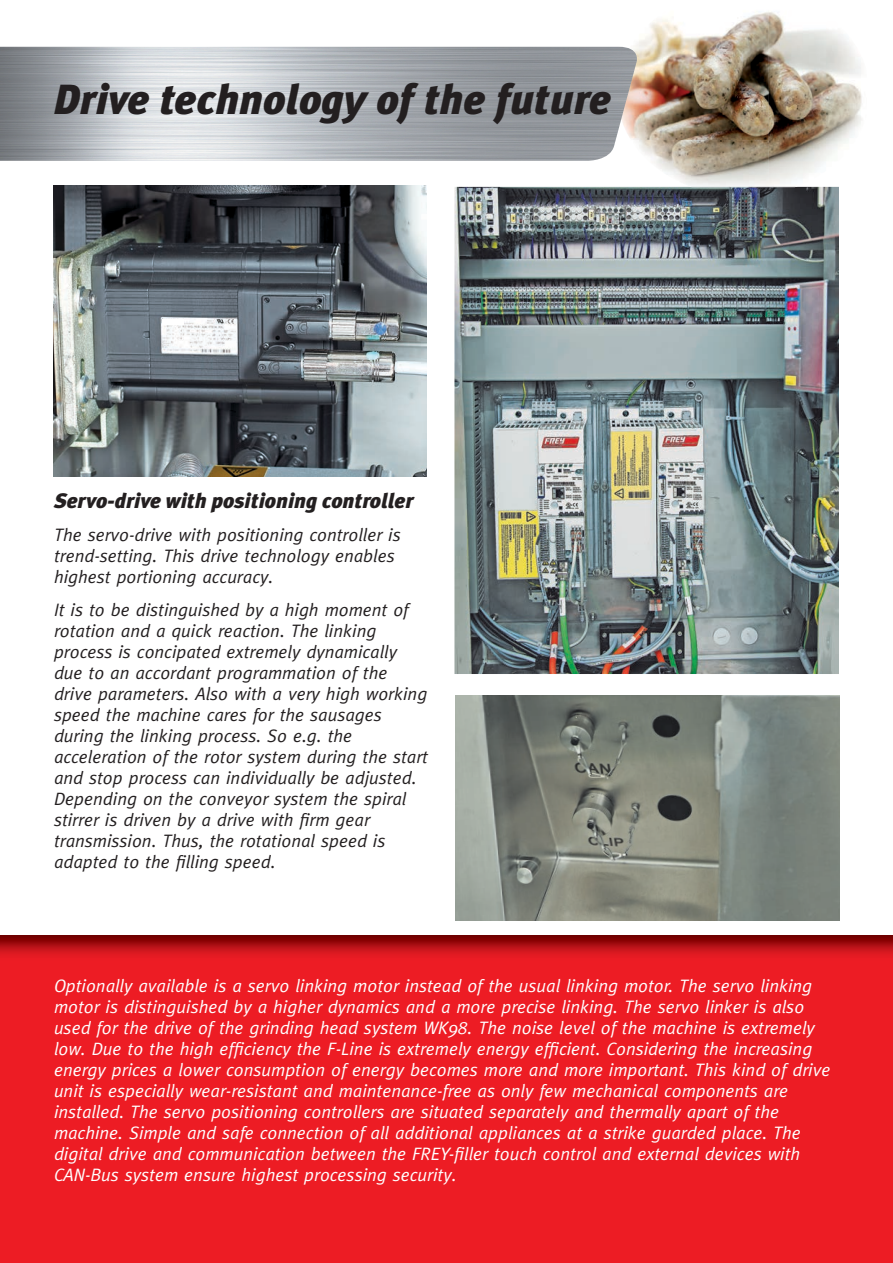
<style>
.page{position:relative;width:893px;height:1263px;background:#fff}
.page>*{position:absolute;margin:0;border:0;box-sizing:border-box;transform-origin:0 0}
.t1{font:italic 900 42px "Meta Plus";color:#231f20}
.t2{font:italic 900 21px "Meta Plus";color:#231f20}
.t3{font:italic 18px/21px "Meta";color:#fff}
.t4{font:italic 18px/21px "Meta";color:#231f20}
</style>
<div class="page">
<div style="left:0;top:935px;width:893px;height:328px;background:#ed1c24"></div>
<img style="left:54px;top:185px;width:373px;height:291px">
<img style="left:454px;top:187px;width:385px;height:487px">
<img style="left:455px;top:695px;width:384px;height:225px">
<img style="left:617px;top:12px;width:151px;height:128px">
<img style="left:768px;top:12px;width:94px;height:175px">
<img style="left:631px;top:140px;width:138px;height:47px">
<img style="left:691px;top:187px;width:105px;height:1px">
<div style="left:162px;top:319px;width:22px;height:5px;background:#fff"></div>
<h1 class="t1" style="left:53px;top:75px;width:559px">Drive technology of the future</h1>
<p class="t2" style="left:54px;top:489px;width:361px">Servo-drive with positioning controller</p>
<p class="t4" style="left:54px;top:524px;width:348px">The servo-drive with positioning controller is trend-setting. This drive technology enables highest portioning accuracy.</p>
<p class="t4" style="left:54px;top:599px;width:375px">It is to be distinguished by a high moment of rotation and a quick reaction. The linking process is concipated extremely dynamically due to an accordant programmation of the drive parameters. Also with a very high working speed the machine cares for the sausages during the linking process. So e.g. the acceleration of the rotor system during the start and stop process can individually be adjusted.<br>Depending on the conveyor system the spiral stirrer is driven by a drive with firm gear transmission. Thus, the rotational speed is adapted to the filling speed.</p>
<p class="t3" style="left:54px;top:975px;width:778px">Optionally available is a servo linking motor instead of the usual linking motor. The servo linking motor is distinguished by a higher dynamics and a more precise linking. The servo linker is also used for the drive of the grinding head system WK98. The noise level of the machine is extremely low. Due to the high efficiency the F-Line is extremely energy efficient. Considering the increasing energy prices a lower consumption of energy becomes more and more important. This kind of drive unit is especially wear-resistant and maintenance-free as only few mechanical components are installed. The servo positioning controllers are situated separately and thermally apart of the machine. Simple and safe connection of all additional appliances at a strike guarded place. The digital drive and communication between the FREY-filler touch control and external devices with CAN-Bus system ensure highest processing security.</p>
</div>
